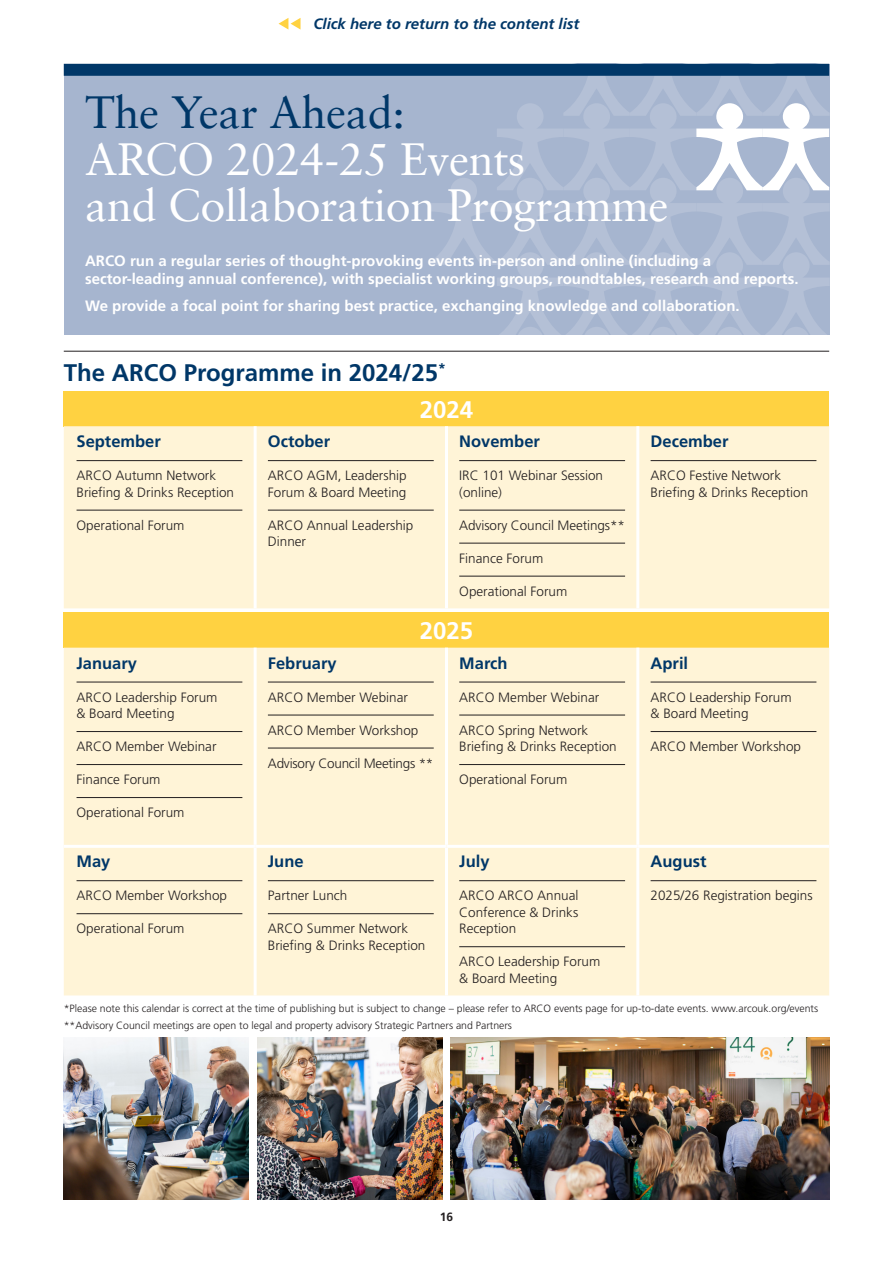
<style>
.page{position:relative;width:893px;height:1263px;background:#fff}
.page>*{position:absolute;margin:0;border:0;box-sizing:border-box;transform-origin:0 0}
.t1{font:45px/46.5px "Sabon";letter-spacing:-.01em;color:#fff}
.t2{font:45px "Sabon";letter-spacing:-.01em;color:#003768}
.t3{font:700 24px/37.2px "Frutiger LT Pro";color:#003768}
.t4{font:700 24px "Frutiger LT Pro";color:#fff}
.t5{font:700 16.5px "Frutiger LT Pro";color:#003768}
.t6{font:700 15px/18px "Frutiger LT Pro";color:#fff}
.t7{font:italic 700 15px "Frutiger LT Pro";color:#003768}
.t8{font:300 13.5px/16.5px "Frutiger LT Pro";color:#231f20}
.t9{font:700 12px "Frutiger LT Pro";color:#231f20}
.t10{font:300 10.5px/16.5px "Frutiger LT Pro";color:#231f20}
.s1{color:#fff}
</style>
<div class="page">
<svg style="left:279px;top:18px;width:22px;height:12px"></svg>
<div style="left:64px;top:64px;width:765px;height:270px;background:#a6b5cf"></div>
<svg style="left:431px;top:76px;width:398px;height:258px"></svg>
<div style="left:64px;top:64px;width:765px;height:12px;background:#003768"></div>
<hr style="left:64px;top:351px;width:765px;height:1px;background:#231f20">
<div style="left:64px;top:391px;width:765px;height:35px;background:#ffd241"></div>
<div style="left:64px;top:426px;width:765px;height:182px;background:#fff4d7"></div>
<hr style="left:254px;top:426px;width:3px;height:182px;background:#fff">
<hr style="left:445px;top:426px;width:3px;height:182px;background:#fff">
<hr style="left:636px;top:426px;width:3px;height:182px;background:#fff">
<hr style="left:77px;top:460px;width:165px;height:1px;background:#231f20">
<hr style="left:77px;top:510px;width:165px;height:1px;background:#231f20">
<hr style="left:268px;top:460px;width:166px;height:1px;background:#231f20">
<hr style="left:268px;top:510px;width:166px;height:1px;background:#231f20">
<hr style="left:459px;top:460px;width:166px;height:1px;background:#231f20">
<hr style="left:459px;top:510px;width:166px;height:1px;background:#231f20">
<hr style="left:459px;top:543px;width:166px;height:1px;background:#231f20">
<hr style="left:459px;top:576px;width:166px;height:1px;background:#231f20">
<hr style="left:651px;top:460px;width:165px;height:1px;background:#231f20">
<div style="left:64px;top:613px;width:765px;height:35px;background:#ffd241"></div>
<div style="left:64px;top:648px;width:765px;height:347px;background:#fff4d7"></div>
<hr style="left:64px;top:845px;width:191px;height:3px;background:#fff">
<hr style="left:255px;top:845px;width:191px;height:3px;background:#fff">
<hr style="left:446px;top:845px;width:192px;height:3px;background:#fff">
<hr style="left:638px;top:845px;width:191px;height:3px;background:#fff">
<hr style="left:254px;top:648px;width:3px;height:197px;background:#fff">
<hr style="left:445px;top:648px;width:3px;height:197px;background:#fff">
<hr style="left:636px;top:648px;width:3px;height:197px;background:#fff">
<hr style="left:254px;top:848px;width:3px;height:147px;background:#fff">
<hr style="left:445px;top:848px;width:3px;height:147px;background:#fff">
<hr style="left:636px;top:848px;width:3px;height:147px;background:#fff">
<hr style="left:77px;top:682px;width:165px;height:1px;background:#231f20">
<hr style="left:77px;top:731px;width:165px;height:1px;background:#231f20">
<hr style="left:77px;top:764px;width:165px;height:1px;background:#231f20">
<hr style="left:77px;top:797px;width:165px;height:1px;background:#231f20">
<hr style="left:268px;top:682px;width:166px;height:1px;background:#231f20">
<hr style="left:268px;top:715px;width:166px;height:1px;background:#231f20">
<hr style="left:268px;top:748px;width:166px;height:1px;background:#231f20">
<hr style="left:459px;top:682px;width:166px;height:1px;background:#231f20">
<hr style="left:459px;top:715px;width:166px;height:1px;background:#231f20">
<hr style="left:459px;top:764px;width:166px;height:1px;background:#231f20">
<hr style="left:651px;top:682px;width:165px;height:1px;background:#231f20">
<hr style="left:651px;top:731px;width:165px;height:1px;background:#231f20">
<hr style="left:77px;top:880px;width:165px;height:1px;background:#231f20">
<hr style="left:77px;top:913px;width:165px;height:1px;background:#231f20">
<hr style="left:268px;top:880px;width:166px;height:1px;background:#231f20">
<hr style="left:268px;top:913px;width:166px;height:1px;background:#231f20">
<hr style="left:459px;top:880px;width:166px;height:1px;background:#231f20">
<hr style="left:459px;top:946px;width:166px;height:1px;background:#231f20">
<hr style="left:651px;top:880px;width:165px;height:1px;background:#231f20">
<img style="left:451px;top:1037px;width:378px;height:162px">
<img style="left:64px;top:1037px;width:185px;height:162px">
<img style="left:257px;top:1037px;width:185px;height:162px">
<p class="t7" style="left:314px;top:15px;width:267px">Click here to return to the content list</p>
<h1 class="t2" style="left:85px;top:84px;width:321px">The Year Ahead:</h1>
<h1 class="t1" style="left:85px;top:135px;width:585px">ARCO 2024-25 Events<br>and Collaboration Programme</h1>
<p class="t6" style="left:85px;top:252px;width:715px">ARCO run a regular series of thought-provoking events in-person and online (including a sector-leading annual conference), with specialist working groups, roundtables, research and reports.</p>
<p class="t6" style="left:85px;top:297px;width:656px">We provide a focal point for sharing best practice, exchanging knowledge and collaboration.</p>
<h2 class="t3" style="left:420px;top:354px;width:55px;text-indent:-356px">The ARCO Programme in 2024/25<sup>*<br></sup><span class="s1">2024</span></h2>
<p class="t5" style="left:77px;top:432px;width:86px">September</p>
<p class="t8" style="left:77px;top:467px;width:159px">ARCO Autumn Network<br>Briefing &amp; Drinks Reception</p>
<p class="t8" style="left:77px;top:517px;width:109px">Operational Forum</p>
<p class="t5" style="left:268px;top:432px;width:64px">October</p>
<p class="t8" style="left:268px;top:467px;width:140px">ARCO AGM, Leadership<br>Forum &amp; Board Meeting</p>
<p class="t8" style="left:268px;top:517px;width:147px">ARCO Annual Leadership<br>Dinner</p>
<p class="t5" style="left:459px;top:432px;width:82px">November</p>
<p class="t8" style="left:459px;top:467px;width:145px">IRC 101 Webinar Session (online)</p>
<p class="t8" style="left:459px;top:517px;width:167px">Advisory Council Meetings**</p>
<p class="t8" style="left:459px;top:550px;width:85px">Finance Forum</p>
<p class="t8" style="left:459px;top:583px;width:109px">Operational Forum</p>
<p class="t5" style="left:77px;top:653px;width:62px">January</p>
<p class="t8" style="left:77px;top:689px;width:143px">ARCO Leadership Forum &amp; Board Meeting</p>
<p class="t8" style="left:77px;top:738px;width:142px">ARCO Member Webinar</p>
<p class="t8" style="left:77px;top:771px;width:85px">Finance Forum</p>
<p class="t8" style="left:77px;top:804px;width:109px">Operational Forum</p>
<p class="t5" style="left:77px;top:852px;width:35px">May</p>
<p class="t8" style="left:77px;top:887px;width:152px">ARCO Member Workshop</p>
<p class="t8" style="left:77px;top:920px;width:109px">Operational Forum</p>
<h2 class="t4" style="left:420px;top:616px;width:55px">2025</h2>
<p class="t5" style="left:268px;top:653px;width:70px">February</p>
<p class="t8" style="left:268px;top:689px;width:142px">ARCO Member Webinar</p>
<p class="t8" style="left:268px;top:722px;width:152px">ARCO Member Workshop</p>
<p class="t8" style="left:268px;top:755px;width:167px">Advisory Council Meetings **</p>
<p class="t5" style="left:459px;top:653px;width:50px">March</p>
<p class="t8" style="left:459px;top:689px;width:142px">ARCO Member Webinar</p>
<p class="t8" style="left:459px;top:722px;width:159px">ARCO Spring Network<br>Briefing &amp; Drinks Reception</p>
<p class="t8" style="left:459px;top:771px;width:109px">Operational Forum</p>
<p class="t5" style="left:268px;top:852px;width:37px">June</p>
<p class="t8" style="left:268px;top:887px;width:81px">Partner Lunch</p>
<p class="t8" style="left:268px;top:920px;width:159px">ARCO Summer Network<br>Briefing &amp; Drinks Reception</p>
<p class="t5" style="left:459px;top:852px;width:32px">July</p>
<p class="t8" style="left:459px;top:887px;width:121px;text-align:justify">ARCO ARCO Annual Conference &amp; Drinks Reception</p>
<p class="t8" style="left:459px;top:953px;width:143px">ARCO Leadership Forum &amp; Board Meeting</p>
<p class="t5" style="left:651px;top:432px;width:79px">December</p>
<p class="t8" style="left:651px;top:467px;width:159px">ARCO Festive Network<br>Briefing &amp; Drinks Reception</p>
<p class="t5" style="left:651px;top:653px;width:39px">April</p>
<p class="t8" style="left:651px;top:689px;width:143px">ARCO Leadership Forum &amp; Board Meeting</p>
<p class="t8" style="left:651px;top:738px;width:152px">ARCO Member Workshop</p>
<p class="t5" style="left:651px;top:852px;width:57px">August</p>
<p class="t8" style="left:651px;top:887px;width:164px">2025/26 Registration begins</p>
<p class="t10" style="left:64px;top:1000px;width:756px">*Please note this calendar is correct at the time of publishing but is subject to change – please refer to ARCO events page for up-to-date events. www.arcouk.org/events **Advisory Council meetings are open to legal and property advisory Strategic Partners and Partners</p>
<p class="t9" style="left:440px;top:1209px;width:15px">16</p>
</div>
